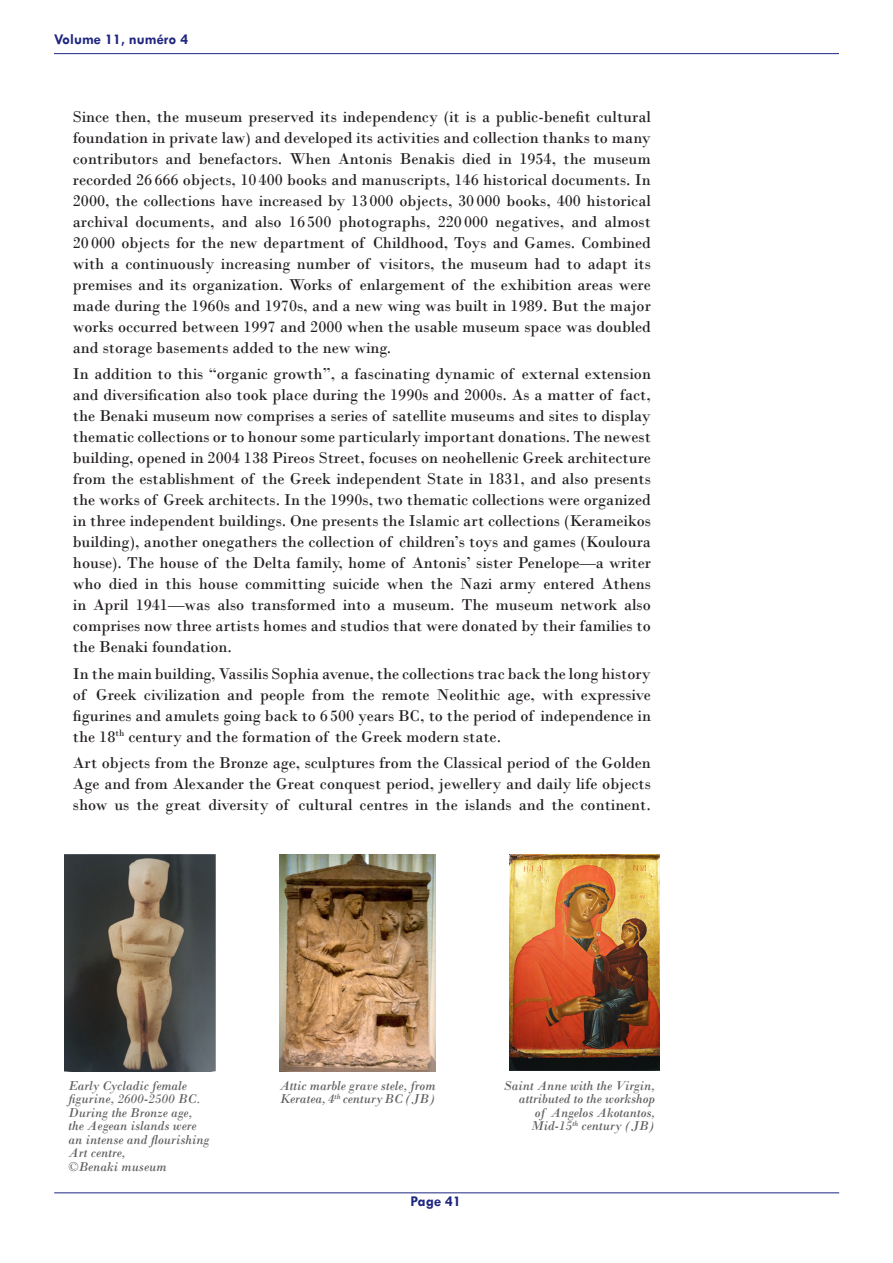
<style>
.page{position:relative;width:893px;height:1263px;background:#fff}
.page>*{position:absolute;margin:0;border:0;box-sizing:border-box;transform-origin:0 0}
.Article_-_Texte{font:16.5px/21px "Bodoni";color:#231f20;text-align:justify}
.Article_-_Auteur_2_o{font:700 15px "Tw Cen";color:#202780}
.Article_-_Légendes_p{font:italic 13.5px/13.5px "Bodoni";color:#5f5f5f}
</style>
<div class="page">
<hr style="left:54px;top:1192px;width:785px;height:1px;background:#202780">
<hr style="left:54px;top:53px;width:785px;height:1px;background:#202780">
<img style="left:64px;top:854px;width:152px;height:217px">
<img style="left:280px;top:854px;width:155px;height:217px">
<img style="left:510px;top:854px;width:150px;height:216px">
<p class="Article_-_Auteur_2_o" style="left:54px;top:30px;width:136px">Volume 11, numéro 4</p>
<p class="Article_-_Texte" style="left:73px;top:106px;width:580px">Since then, the museum preserved its independency (it is a public-benefit cultural foundation in private law) and developed its activities and collection thanks to many contributors and benefactors. When Antonis Benakis died in 1954, the museum recorded 26 666 objects, 10 400 books and manuscripts, 146 historical documents. In 2000, the collections have increased by 13 000 objects, 30 000 books, 400 historical archival documents, and also 16 500 photographs, 220 000 negatives, and almost 20 000 objects for the new department of Childhood, Toys and Games. Combined with a continuously increasing number of visitors, the museum had to adapt its premises and its organization. Works of enlargement of the exhibition areas were made during the 1960s and 1970s, and a new wing was built in 1989. But the major works occurred between 1997 and 2000 when the usable museum space was doubled and storage basements added to the new wing.</p>
<p class="Article_-_Texte" style="left:73px;top:363px;width:580px">In addition to this “organic growth”, a fascinating dynamic of external extension and diversification also took place during the 1990s and 2000s. As a matter of fact, the Benaki museum now comprises a series of satellite museums and sites to display thematic collections or to honour some particularly important donations. The newest building, opened in 2004 138 Pireos Street, focuses on neohellenic Greek architecture from the establishment of the Greek independent State in 1831, and also presents the works of Greek architects. In the 1990s, two thematic collections were organized in three independent buildings. One presents the Islamic art collections (Kerameikos building), another onegathers the collection of children’s toys and games (Kouloura house). The house of the Delta family, home of Antonis’ sister Penelope—a writer who died in this house committing suicide when the Nazi army entered Athens in April 1941—was also transformed into a museum. The museum network also comprises now three artists homes and studios that were donated by their families to the Benaki foundation.</p>
<p class="Article_-_Texte" style="left:73px;top:663px;width:580px">In the main building, Vassilis Sophia avenue, the collections trac back the long history of Greek civilization and people from the remote Neolithic age, with expressive figurines and amulets going back to 6 500 years BC, to the period of independence in the 18<sup>th</sup> century and the formation of the Greek modern state.</p>
<p class="Article_-_Texte" style="left:73px;top:752px;width:580px">Art objects from the Bronze age, sculptures from the Classical period of the Golden Age and from Alexander the Great conquest period, jewellery and daily life objects show us the great diversity of cultural centres in the islands and the continent.</p>
<p class="Article_-_Légendes_p" style="left:69px;top:1079px;width:142px">Early Cycladic female figurine, 2600-2500 BC.<br>During the Bronze age, the Aegean islands were an intense and flourishing<br>Art centre,<br>©Benaki museum</p>
<p class="Article_-_Légendes_p" style="left:280px;top:1079px;width:157px">Attic marble grave stele, from<br>Keratea, 4<sup>th</sup> century BC (JB)</p>
<p class="Article_-_Légendes_p" style="left:504px;top:1079px;width:153px;text-align:right">Saint Anne with the Virgin, attributed to the workshop<br>of Angelos Akotantos,<br>Mid-15<sup>th</sup> century (JB)</p>
<p class="Article_-_Auteur_2_o" style="left:411px;top:1192px;width:52px">Page 41</p>
</div>
